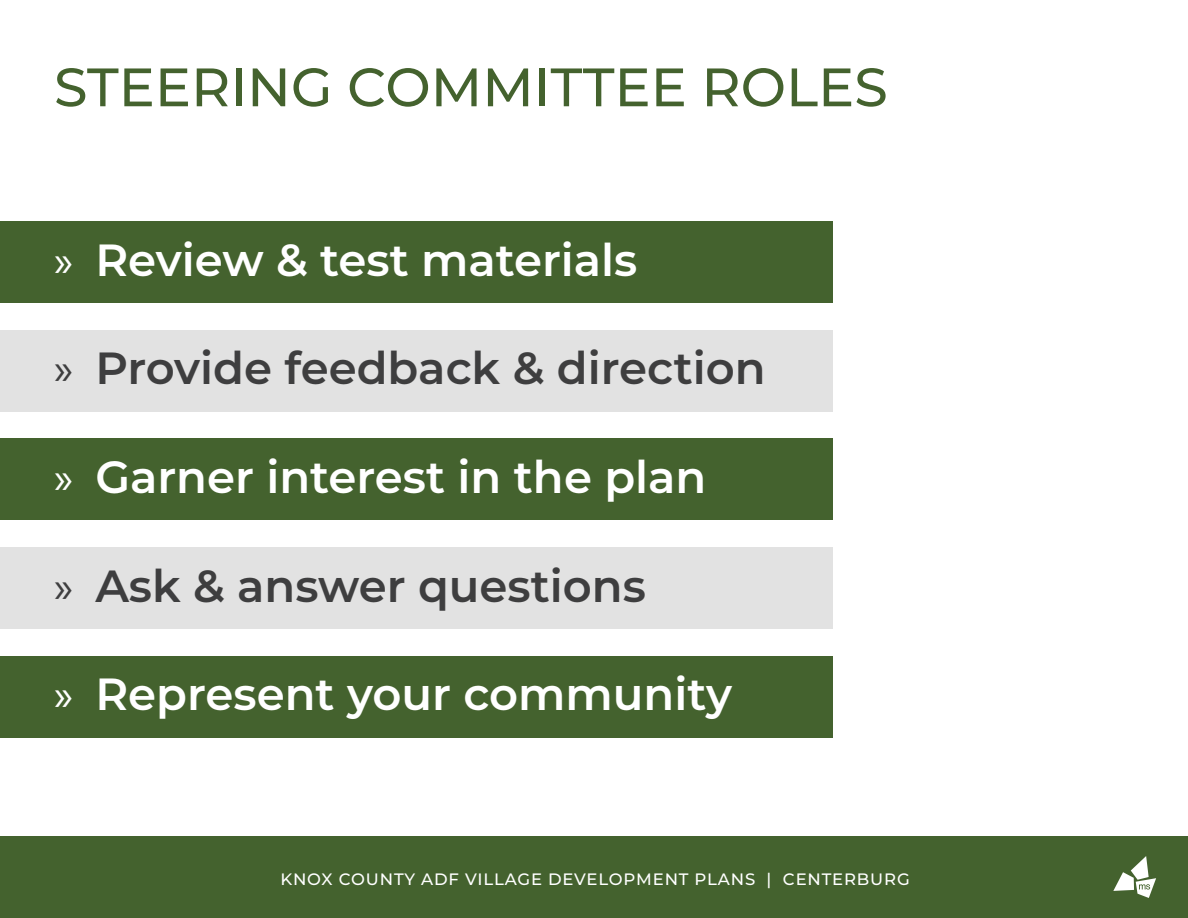
<style>
.page{position:relative;width:1188px;height:918px;background:#fff}
.page>*{position:absolute;margin:0;border:0;box-sizing:border-box;transform-origin:0 0}
.t1{font:500 54px "Montserrat";color:#44622e}
.t2{font:600 45px "Montserrat";color:#fff}
.t3{font:600 45px "Montserrat";color:#3e3e3f}
.t4{font:500 16.5px "Montserrat";letter-spacing:.05em;color:#fff}
.s1{font-family:"Myriad Pro";font-weight:400}
</style>
<div class="page">
<div style="left:0;top:837px;width:1188px;height:81px;background:#44622e"></div>
<svg style="left:1113px;top:856px;width:43px;height:42px"></svg>
<div style="left:0;top:221px;width:833px;height:82px;background:#44622e"></div>
<div style="left:0;top:439px;width:833px;height:81px;background:#44622e"></div>
<div style="left:0;top:656px;width:833px;height:81px;background:#44622e"></div>
<div style="left:0;top:330px;width:833px;height:81px;background:#e2e2e2"></div>
<div style="left:0;top:547px;width:833px;height:82px;background:#e2e2e2"></div>
<p class="t1" style="left:54px;top:49px;width:835px">STEERING COMMITTEE ROLES</p>
<p class="t2" style="left:54px;top:228px;width:585px"><span class="s1">»</span> Review &amp; test materials</p>
<p class="t3" style="left:54px;top:337px;width:713px"><span class="s1">»</span> Provide feedback &amp; direction</p>
<p class="t2" style="left:54px;top:445px;width:654px"><span class="s1">»</span> Garner interest in the plan</p>
<p class="t3" style="left:54px;top:554px;width:593px"><span class="s1">»</span> Ask &amp; answer questions</p>
<p class="t2" style="left:54px;top:663px;width:680px"><span class="s1">»</span> Represent your community</p>
<p class="t4" style="left:280px;top:868px;width:631px">KNOX COUNTY ADF VILLAGE DEVELOPMENT PLANS | CENTERBURG</p>
</div>
